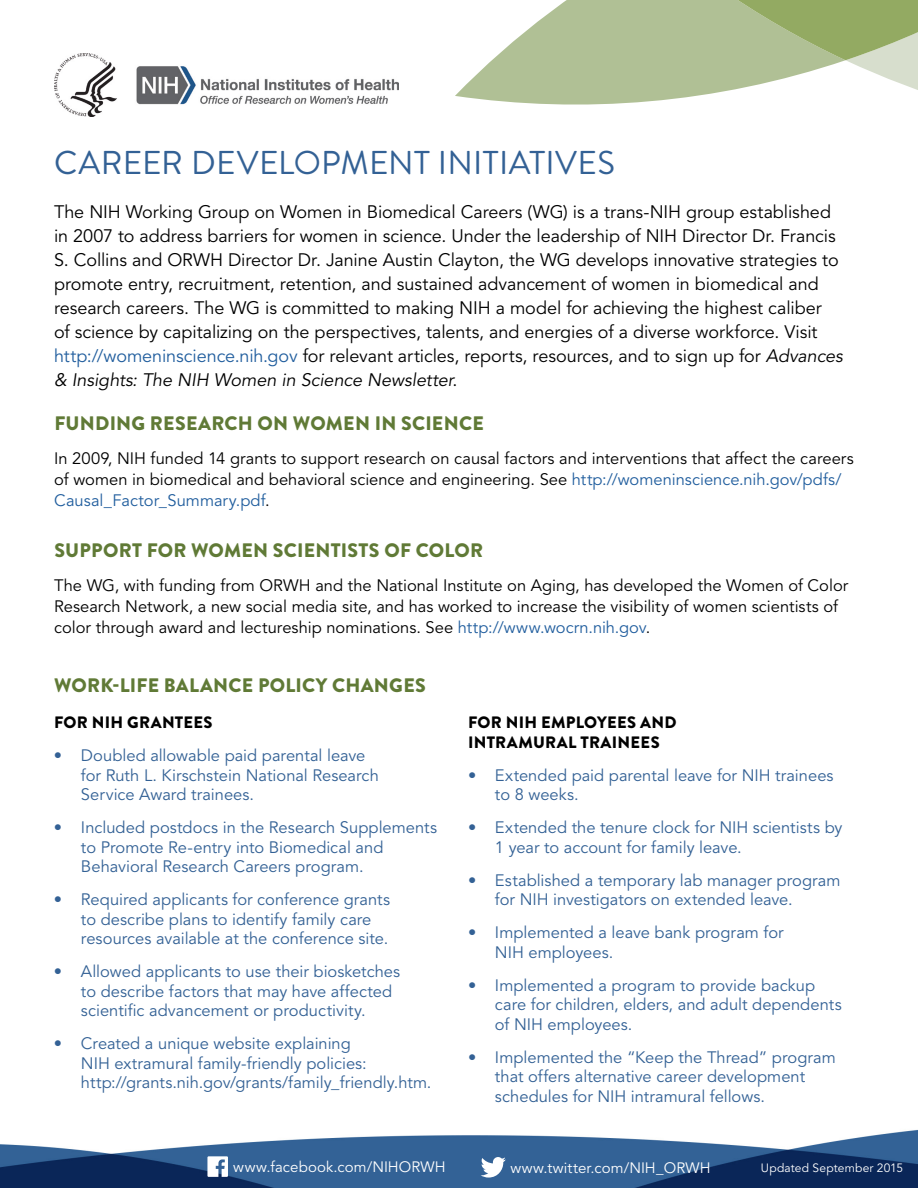
<style>
.page{position:relative;width:918px;height:1188px;background:#fff}
.page>*{position:absolute;margin:0;border:0;box-sizing:border-box;transform-origin:0 0}
.t1{font:33px "Brandon Grotesque";letter-spacing:.01em;color:#336195}
.t2{font:900 19.5px "Brandon Grotesque";letter-spacing:.015em;color:#607a36}
.t3{font:18px/24px "Avenir LT Std";letter-spacing:-.005em;color:#000}
.t4{font:16.5px/19.5px "Avenir LT Std";color:#336195}
.t5{font:16.5px/21px "Avenir LT Std";color:#000}
.t6{font:900 16.5px/19.8px "Brandon Grotesque";letter-spacing:.02em;color:#000}
.t7{font:15px "Avenir LT Std";letter-spacing:.005em;color:#fff}
.t8{font:12px "Avenir LT Std";letter-spacing:.015em;color:#fff}
.s1{color:#215e9e}
.s2{font-style:italic}
</style>
<div class="page">
<img style="left:0;top:1130px;width:918px;height:58px">
<svg style="left:458px;top:0;width:460px;height:105px;fill:#b0c095"></svg>
<svg style="left:660px;top:0;width:258px;height:60px;background:#a5b882"></svg>
<img style="left:54px;top:54px;width:345px;height:63px">
<svg style="left:207px;top:1156px;width:21px;height:21px"></svg>
<svg style="left:481px;top:1157px;width:25px;height:21px"></svg>
<h1 class="t1" style="left:54px;top:140px;width:562px">CAREER DEVELOPMENT INITIATIVES</h1>
<p class="t3" style="left:54px;top:200px;width:783px">The NIH Working Group on Women in Biomedical Careers (WG) is a trans-NIH group established in 2007 to address barriers for women in science. Under the leadership of NIH Director Dr. Francis</p>
<p class="t3" style="left:54px;top:248px;width:790px">S. Collins and ORWH Director Dr. Janine Austin Clayton, the WG develops innovative strategies to promote entry, recruitment, retention, and sustained advancement of women in biomedical and research careers. The WG is committed to making NIH a model for achieving the highest caliber<br>of science by capitalizing on the perspectives, talents, and energies of a diverse workforce. Visit <span class="s1">http://womeninscience.nih.gov</span> for relevant articles, reports, resources, and to sign up for <span class="s2">Advances &amp; Insights: The NIH Women in Science Newsletter</span>.</p>
<h2 class="t2" style="left:54px;top:409px;width:431px">FUNDING RESEARCH ON WOMEN IN SCIENCE</h2>
<p class="t5" style="left:54px;top:448px;width:801px">In 2009, NIH funded 14 grants to support research on causal factors and interventions that affect the careers of women in biomedical and behavioral science and engineering. See <span class="s1">http://womeninscience.nih.gov/pdfs/<br>Causal_Factor_Summary.pdf</span>.</p>
<h2 class="t2" style="left:54px;top:536px;width:430px">SUPPORT FOR WOMEN SCIENTISTS OF COLOR</h2>
<p class="t5" style="left:54px;top:575px;width:796px">The WG, with funding from ORWH and the National Institute on Aging, has developed the Women of Color<br>Research Network, a new social media site, and has worked to increase the visibility of women scientists of color through award and lectureship nominations. See <span class="s1">http://www.wocrn.nih.gov</span>.</p>
<h2 class="t2" style="left:54px;top:671px;width:373px">WORK-LIFE BALANCE POLICY CHANGES</h2>
<h3 class="t6" style="left:54px;top:713px;width:160px">FOR NIH GRANTEES</h3>
<p class="t4" style="left:81px;top:746px;width:299px;text-indent:-27px">• Doubled allowable paid parental leave for Ruth L. Kirschstein National Research<br>Service Award trainees.</p>
<p class="t4" style="left:81px;top:818px;width:358px;text-indent:-27px">• Included postdocs in the Research Supplements to Promote Re-entry into Biomedical and<br>Behavioral Research Careers program.</p>
<p class="t4" style="left:81px;top:890px;width:311px;text-indent:-27px">• Required applicants for conference grants to describe plans to identify family care resources available at the conference site.</p>
<p class="t4" style="left:81px;top:962px;width:321px;text-indent:-27px">• Allowed applicants to use their biosketches to describe factors that may have affected scientific advancement or productivity.</p>
<p class="t4" style="left:81px;top:1034px;width:352px;text-indent:-27px">• Created a unique website explaining<br>NIH extramural family-friendly policies: http://grants.nih.gov/grants/family_friendly.htm.</p>
<h3 class="t6" style="left:468px;top:712px;width:210px">FOR NIH EMPLOYEES AND<br>INTRAMURAL TRAINEES</h3>
<p class="t4" style="left:495px;top:766px;width:340px;text-indent:-27px">• Extended paid parental leave for NIH trainees to 8 weeks.</p>
<p class="t4" style="left:495px;top:818px;width:349px;text-indent:-27px">• Extended the tenure clock for NIH scientists by<br>1 year to account for family leave.</p>
<p class="t4" style="left:495px;top:871px;width:347px;text-indent:-27px">• Established a temporary lab manager program for NIH investigators on extended leave.</p>
<p class="t4" style="left:495px;top:923px;width:290px;text-indent:-27px">• Implemented a leave bank program for<br>NIH employees.</p>
<p class="t4" style="left:495px;top:976px;width:348px;text-indent:-27px">• Implemented a program to provide backup care for children, elders, and adult dependents of NIH employees.</p>
<p class="t4" style="left:495px;top:1048px;width:342px;text-indent:-27px">• Implemented the “Keep the Thread” program that offers alternative career development schedules for NIH intramural fellows.</p>
<p class="t7" style="left:233px;top:1158px;width:214px">www.facebook.com/NIHORWH</p>
<p class="t7" style="left:510px;top:1159px;width:202px">www.twitter.com/NIH_ORWH</p>
<p class="t8" style="left:761px;top:1161px;width:144px">Updated September 2015</p>
</div>
